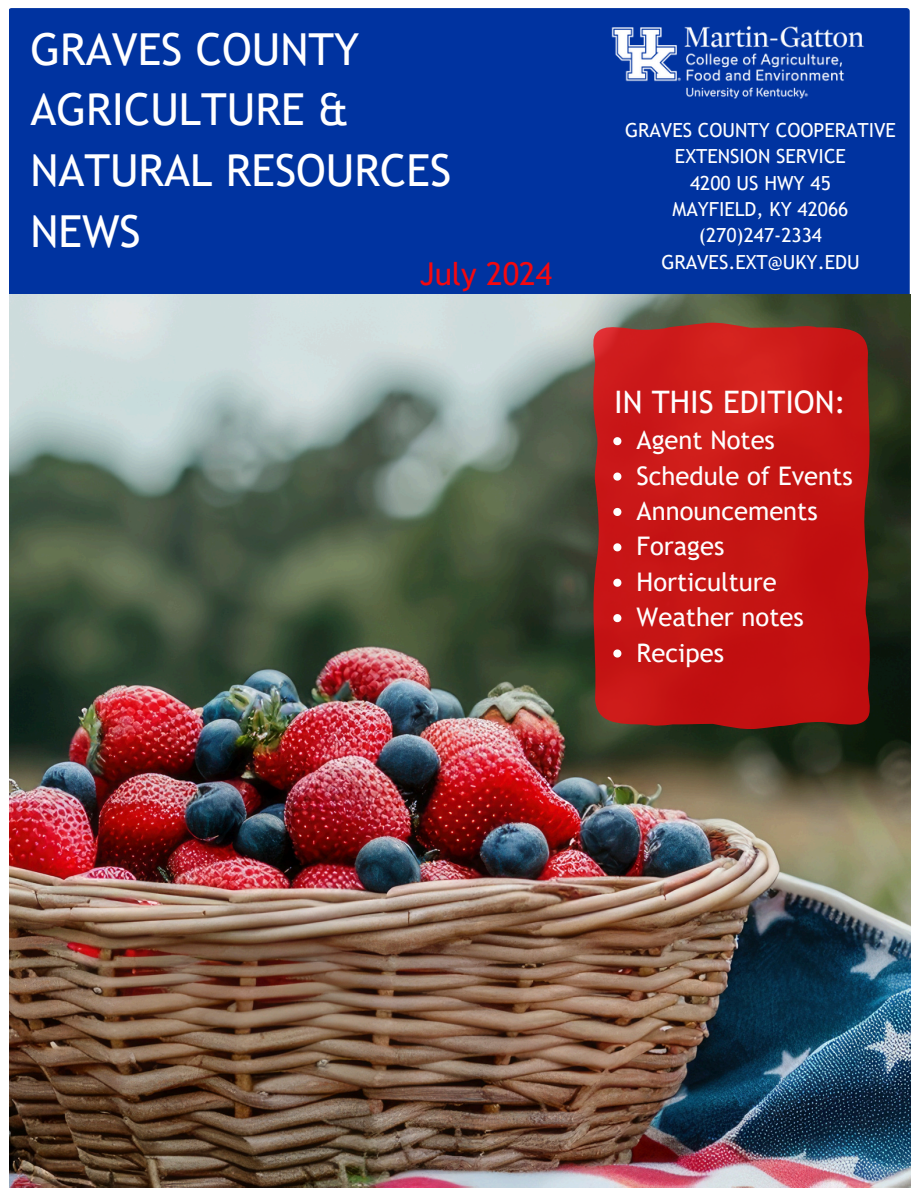
<style>
.page{position:relative;width:918px;height:1188px;background:#fff}
.page>*{position:absolute;margin:0;border:0;box-sizing:border-box;transform-origin:0 0}
.t1{font:44.1px/60.8px "Trebuchet MS";color:#fff}
.t2{font:31.5px "Trebuchet MS";color:#f4080f}
.t3{font:31.05px "Trebuchet MS";color:#fefefe}
.t4{font:25.65px "Trebuchet MS";color:#fefefe}
.t5{font:19.35px/26.5px "Trebuchet MS";color:#fff;text-align:center}
</style>
<div class="page">
<div style="left:9px;top:8px;width:901px;height:287px;background:#0033a0"></div>
<img style="left:9px;top:295px;width:901px;height:893px">
<svg style="left:593px;top:323px;width:277px;height:406px;background:#c11716"></svg>
<img style="left:557px;top:8px;width:353px;height:112px">
<svg style="left:613px;top:437px;width:8px;height:8px"></svg>
<svg style="left:613px;top:473px;width:8px;height:8px"></svg>
<svg style="left:613px;top:508px;width:8px;height:8px"></svg>
<svg style="left:613px;top:543px;width:8px;height:8px"></svg>
<svg style="left:613px;top:579px;width:8px;height:8px"></svg>
<svg style="left:613px;top:614px;width:8px;height:8px"></svg>
<svg style="left:613px;top:649px;width:8px;height:9px"></svg>
<h1 class="t1" style="left:30px;top:18px;width:423px">GRAVES COUNTY<br>AGRICULTURE &amp;<br>NATURAL RESOURCES<br>NEWS</h1>
<h3 class="t2" style="left:420px;top:256px;width:134px">July 2024</h3>
<p class="t5" style="left:625px;top:116px;width:272px">GRAVES COUNTY COOPERATIVE<br>EXTENSION SERVICE</p>
<p class="t5" style="left:690px;top:169px;width:142px">4200 US HWY 45</p>
<p class="t5" style="left:673px;top:196px;width:177px">MAYFIELD, KY 42066</p>
<p class="t5" style="left:699px;top:222px;width:125px">(270)247-2334</p>
<p class="t5" style="left:661px;top:249px;width:200px">GRAVES.EXT@UKY.EDU</p>
<p class="t3" style="left:614px;top:384px;width:233px">IN THIS EDITION:</p>
<p class="t4" style="left:637px;top:425px;width:140px">Agent Notes</p>
<h2 class="t4" style="left:637px;top:461px;width:218px">Schedule of Events</h2>
<p class="t4" style="left:637px;top:496px;width:183px">Announcements</p>
<p class="t4" style="left:637px;top:531px;width:89px">Forages</p>
<p class="t4" style="left:637px;top:567px;width:142px">Horticulture</p>
<p class="t4" style="left:637px;top:602px;width:169px">Weather notes</p>
<p class="t4" style="left:637px;top:638px;width:89px">Recipes</p>
</div>
